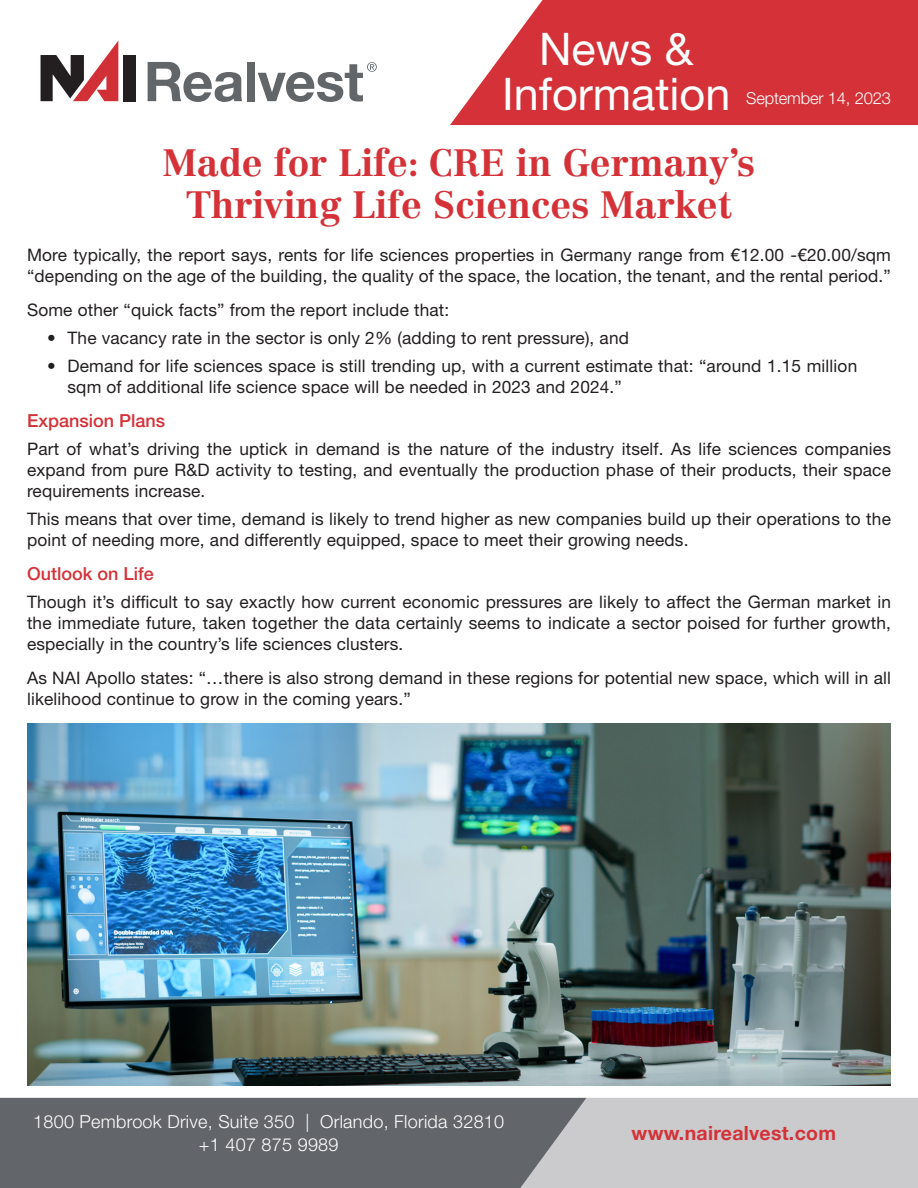
<style>
.page{position:relative;width:918px;height:1188px;background:#fff}
.page>*{position:absolute;margin:0;border:0;box-sizing:border-box;transform-origin:0 0}
.t1{font:45px/45px "Helvetica Neue LT Std";color:#fff;text-align:center}
.t2{font:700 37.5px "Centennial LT Std";color:#d43238}
.t3{font:700 19.5px "Helvetica Neue";letter-spacing:.015em;color:#d43238}
.t4{font:300 18px/22.5px "Helvetica Neue LT Std";letter-spacing:.015em;color:#fff;text-align:center}
.t5{font:500 18px "Helvetica Neue LT Std";color:#d43238}
.t6{font:17.25px/21px "Helvetica Neue LT Std";letter-spacing:.01em;color:#231f20}
.t7{font:300 16.5px "Helvetica Neue LT Std";letter-spacing:-.01em;color:#fff}
</style>
<div class="page">
<div style="left:586px;top:1098px;width:332px;height:90px;background:#cbcbcd"></div>
<div style="left:0;top:1098px;width:586px;height:90px;background:#62656a"></div>
<svg style="left:450px;top:0;width:468px;height:125px;background:#d8464b"></svg>
<div style="left:123px;top:55px;width:12px;height:46px;background:#231f20"></div>
<svg style="left:41px;top:41px;width:77px;height:60px"></svg>
<svg style="left:148px;top:62px;width:94px;height:40px"></svg>
<div style="left:247px;top:62px;width:8px;height:39px;background:#636669"></div>
<svg style="left:258px;top:62px;width:119px;height:40px"></svg>
<img style="left:27px;top:724px;width:864px;height:361px">
<h1 class="t1" style="left:502px;top:26px;width:230px">News &amp;<br>Information</h1>
<p class="t7" style="left:746px;top:88px;width:146px">September 14, 2023</p>
<p class="t2" style="left:163px;top:141px;width:594px">Made for Life: CRE in Germany’s</p>
<p class="t2" style="left:186px;top:183px;width:548px">Thriving Life Sciences Market</p>
<p class="t6" style="left:27px;top:244px;width:865px">More typically, the report says, rents for life sciences properties in Germany range from €12.00 -€20.00/sqm “depending on the age of the building, the quality of the space, the location, the tenant, and the rental period.”</p>
<p class="t6" style="left:27px;top:299px;width:424px">Some other “quick facts” from the report include that:</p>
<p class="t6" style="left:47px;top:327px;width:583px">• The vacancy rate in the sector is only 2% (adding to rent pressure), and</p>
<p class="t6" style="left:68px;top:355px;width:791px;text-indent:-20px">• Demand for life sciences space is still trending up, with a current estimate that: “around 1.15 million sqm of additional life science space will be needed in 2023 and 2024.”</p>
<p class="t5" style="left:27px;top:410px;width:140px">Expansion Plans</p>
<p class="t6" style="left:27px;top:438px;width:865px;text-align:justify">Part of what’s driving the uptick in demand is the nature of the industry itself. As life sciences companies expand from pure R&amp;D activity to testing, and eventually the production phase of their products, their space requirements increase.</p>
<p class="t6" style="left:27px;top:508px;width:865px">This means that over time, demand is likely to trend higher as new companies build up their operations to the point of needing more, and differently equipped, space to meet their growing needs.</p>
<p class="t5" style="left:27px;top:563px;width:128px">Outlook on Life</p>
<p class="t6" style="left:27px;top:591px;width:865px;text-align:justify">Though it’s difficult to say exactly how current economic pressures are likely to affect the German market in the immediate future, taken together the data certainly seems to indicate a sector poised for further growth, especially in the country’s life sciences clusters.</p>
<p class="t6" style="left:27px;top:668px;width:866px">As NAI Apollo states: “…there is also strong demand in these regions for potential new space, which will in all likelihood continue to grow in the coming years.”</p>
<p class="t4" style="left:33px;top:1110px;width:473px">1800 Pembrook Drive, Suite 350 | Orlando, Florida 32810 +1 407 875 9989</p>
<p class="t3" style="left:632px;top:1118px;width:206px">www.nairealvest.com</p>
</div>
